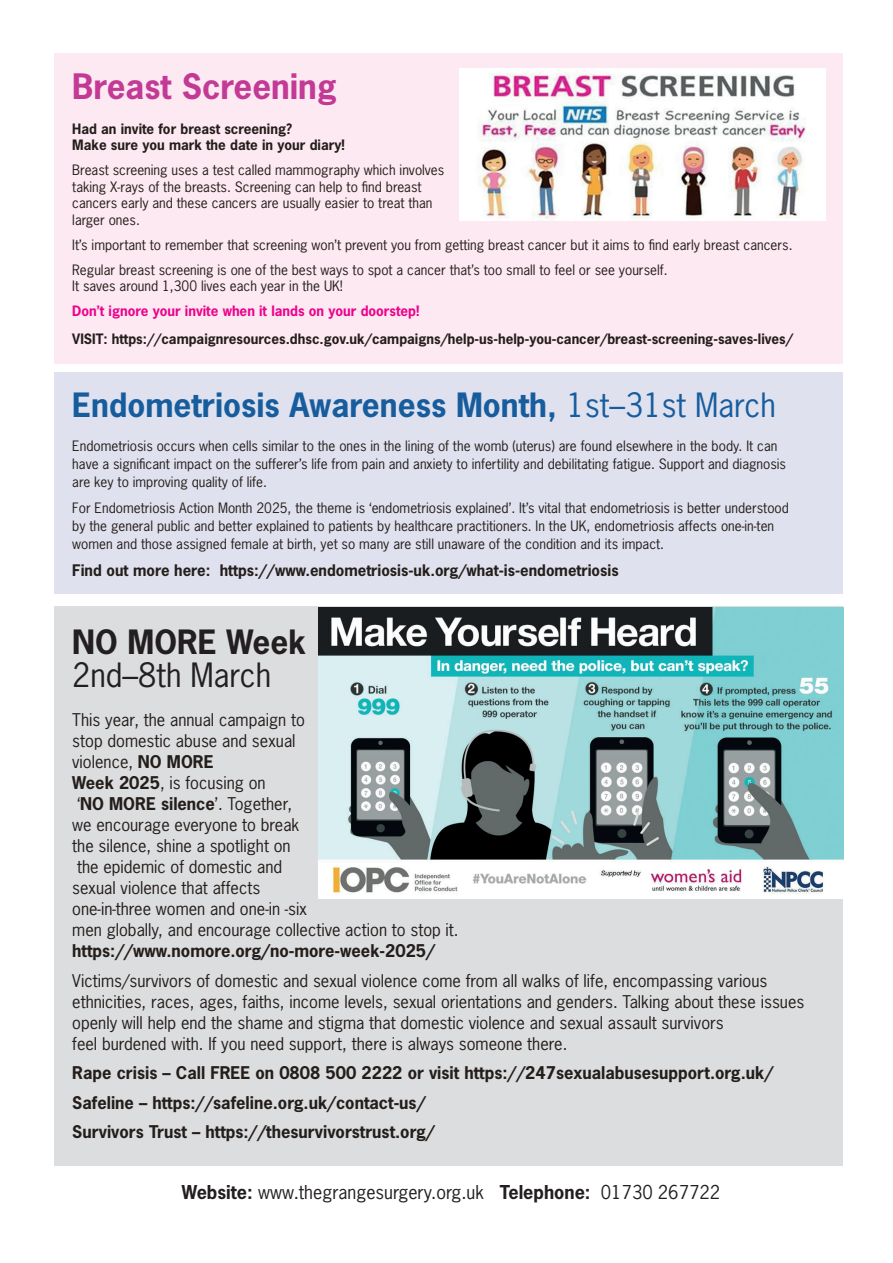
<style>
.page{position:relative;width:893px;height:1263px;background:#fff}
.page>*{position:absolute;margin:0;border:0;box-sizing:border-box;transform-origin:0 0}
.t1{font:700 33px "News Gothic Std";color:#c33a96}
.t2{font:700 31.5px "News Gothic Std";color:#175d9e}
.t3{font:31.5px "News Gothic Std";color:#231f20}
.t4{font:700 31.5px "News Gothic Std";color:#231f20}
.t5{font:18px "News Gothic Std";color:#231f20}
.t6{font:16.5px/21px "News Gothic Std";color:#241e1b}
.t7{font:700 16.5px/29.5px "News Gothic Std";color:#241e1b}
.t8{font:700 15px "News Gothic Std";color:#241e1b}
.t9{font:13.5px/18px "News Gothic Std";color:#241e1b}
.t10{font:700 13.5px/16.5px "News Gothic Std";color:#241e1b}
.t11{font:700 13.5px "News Gothic Std";color:#ed028c}
.s1{font-weight:400}
.s2{font-weight:700}
</style>
<div class="page">
<div style="left:54px;top:53px;width:789px;height:311px;background:#fce9f1"></div>
<div style="left:54px;top:372px;width:789px;height:221px;background:#e0e1ee"></div>
<div style="left:54px;top:606px;width:789px;height:559px;background:#dcdddf"></div>
<img style="left:459px;top:68px;width:367px;height:153px">
<img style="left:319px;top:607px;width:524px;height:291px">
<h1 class="t1" style="left:72px;top:65px;width:266px">Breast Screening</h1>
<p class="t10" style="left:72px;top:120px;width:274px">Had an invite for breast screening?<br>Make sure you mark the date in your diary!</p>
<p class="t9" style="left:72px;top:162px;width:374px;line-height:16.5px">Breast screening uses a test called mammography which involves taking X-rays of the breasts. Screening can help to find breast cancers early and these cancers are usually easier to treat than larger ones.</p>
<p class="t9" style="left:72px;top:232px;width:722px;line-height:25px">It’s important to remember that screening won’t prevent you from getting breast cancer but it aims to find early breast cancers.<br>Regular breast screening is one of the best ways to spot a cancer that’s too small to feel or see yourself.</p>
<p class="t9" style="left:72px;top:277px;width:272px">It saves around 1,300 lives each year in the UK!</p>
<p class="t11" style="left:72px;top:302px;width:349px">Don’t ignore your invite when it lands on your doorstep!</p>
<p class="t10" style="left:72px;top:331px;width:722px">VISIT: https://campaignresources.dhsc.gov.uk/campaigns/help-us-help-you-cancer/breast-screening-saves-lives/</p>
<h2 class="t2" style="left:72px;top:384px;width:705px">Endometriosis Awareness Month, <span class="s1">1st–31st March</span></h2>
<p class="t9" style="left:72px;top:436px;width:715px">Endometriosis occurs when cells similar to the ones in the lining of the womb (uterus) are found elsewhere in the body. It can have a significant impact on the sufferer’s life from pain and anxiety to infertility and debilitating fatigue. Support and diagnosis are key to improving quality of life.</p>
<p class="t9" style="left:72px;top:499px;width:718px">For Endometriosis Action Month 2025, the theme is ‘endometriosis explained’. It’s vital that endometriosis is better understood by the general public and better explained to patients by healthcare practitioners. In the UK, endometriosis affects one-in-ten women and those assigned female at birth, yet so many are still unaware of the condition and its impact.</p>
<p class="t8" style="left:72px;top:560px;width:548px">Find out more here: https://www.endometriosis-uk.org/what-is-endometriosis</p>
<h2 class="t4" style="left:72px;top:621px;width:235px">NO MORE Week</h2>
<h2 class="t3" style="left:72px;top:655px;width:200px">2nd–8th March</h2>
<p class="t6" style="left:72px;top:709px;width:388px">This year, the annual campaign to<br>stop domestic abuse and sexual<br>violence, <span class="s2">NO MORE<br>Week 2025</span>, is focusing on<br>‘<span class="s2">NO MORE silence</span>’. Together,<br>we encourage everyone to break<br>the silence, shine a spotlight on<br>the epidemic of domestic and<br>sexual violence that affects<br>one-in-three women and one-in -six<br>men globally, and encourage collective action to stop it.</p>
<p class="t7" style="left:72px;top:936px;width:364px">https://www.nomore.org/no-more-week-2025/</p>
<p class="t6" style="left:72px;top:970px;width:734px">Victims/survivors of domestic and sexual violence come from all walks of life, encompassing various ethnicities, races, ages, faiths, income levels, sexual orientations and genders. Talking about these issues openly will help end the shame and stigma that domestic violence and sexual assault survivors<br>feel burdened with. If you need support, there is always someone there.</p>
<p class="t7" style="left:72px;top:1058px;width:702px">Rape crisis – Call FREE on 0808 500 2222 or visit https://247sexualabusesupport.org.uk/<br>Safeline – https://safeline.org.uk/contact-us/<br>Survivors Trust – https://thesurvivorstrust.org/</p>
<h3 class="t5" style="left:182px;top:1181px;width:540px"><span class="s2">Website:</span> www.thegrangesurgery.org.uk <span class="s2">Telephone:</span> 01730 267722</h3>
</div>
